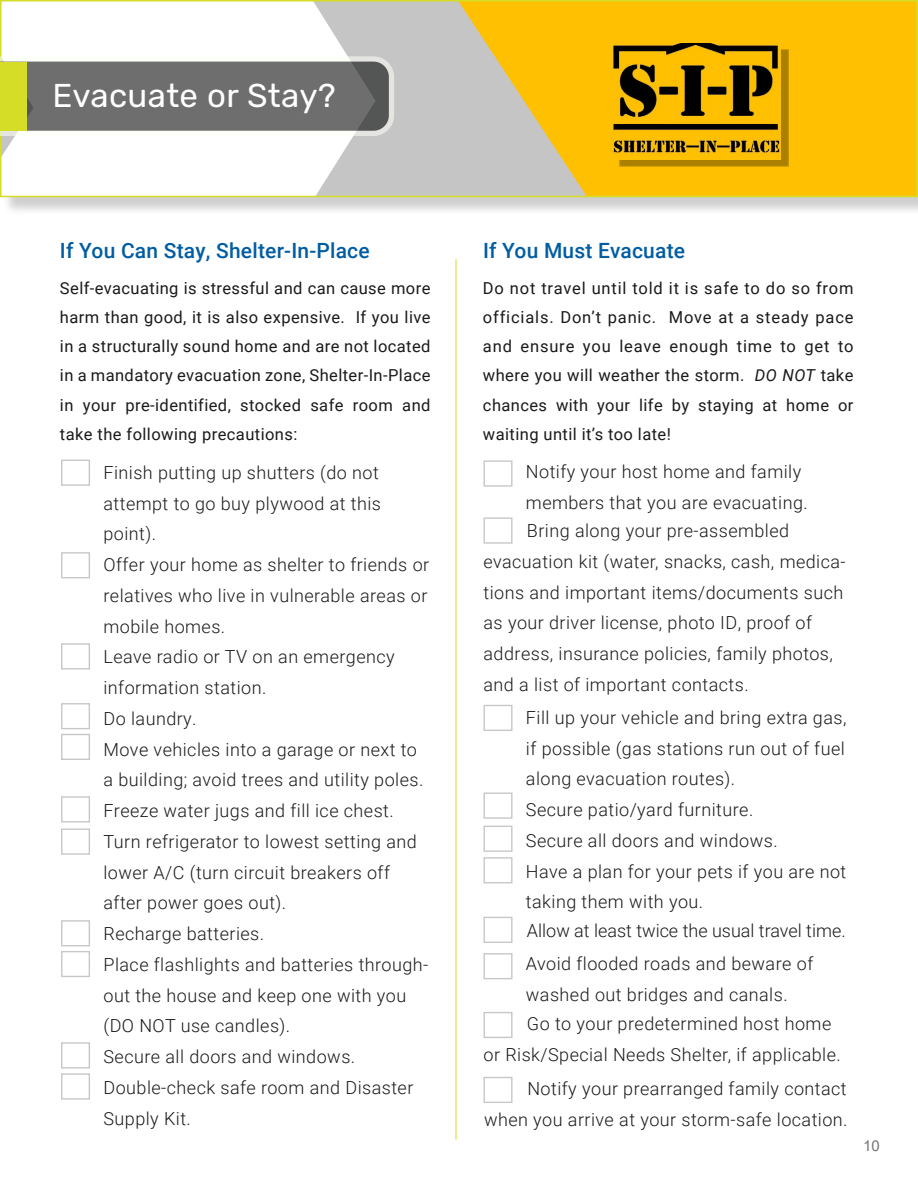
<style>
.page{position:relative;width:918px;height:1188px;background:#fff}
.page>*{position:absolute;margin:0;border:0;box-sizing:border-box;transform-origin:0 0}
.t1{font:33px "Rubik";letter-spacing:.01em;color:#fff}
.t2{font:500 21px "Roboto";letter-spacing:.01em;color:#005da3}
.t3{font:300 18px/30.8px "Roboto";letter-spacing:.025em;color:#1a1a1a}
.t4{font:300 18px "Roboto";color:#1a1a1a}
.t5{font:16.5px/29.2px "Roboto";letter-spacing:.025em;color:#1a1a1a;text-align:justify}
.t6{font:15px "Arial";color:#747576}
.s1{font-style:italic}
</style>
<div class="page">
<div style="left:2px;top:2px;width:916px;height:214px;background:#000;opacity:.19"></div>
<svg style="left:3px;top:3px;width:141px;height:191px"></svg>
<svg style="left:144px;top:3px;width:771px;height:191px;fill:#ffc001"></svg>
<div style="left:0;top:0;width:918px;height:197px;border:2px solid #d5dd26"></div>
<svg style="left:0;top:56px;width:394px;height:80px;background:#828281"></svg>
<div style="left:0;top:62px;width:27px;height:69px;background:#d5dd26"></div>
<div style="left:618px;top:49px;width:170px;height:117px;background:#000;opacity:.33"></div>
<img style="left:612px;top:44px;width:168px;height:115px">
<div style="left:61px;top:460px;width:29px;height:26px;border:1px solid #c7c7c7"></div>
<div style="left:484px;top:460px;width:29px;height:27px;border:1px solid #c7c7c7"></div>
<div style="left:484px;top:517px;width:29px;height:27px;border:1px solid #c7c7c7"></div>
<div style="left:61px;top:703px;width:29px;height:26px;border:1px solid #c7c7c7"></div>
<div style="left:61px;top:829px;width:29px;height:26px;border:1px solid #c7c7c7"></div>
<div style="left:484px;top:793px;width:29px;height:26px;border:1px solid #c7c7c7"></div>
<div style="left:61px;top:734px;width:29px;height:26px;border:1px solid #c7c7c7"></div>
<div style="left:484px;top:705px;width:29px;height:26px;border:1px solid #c7c7c7"></div>
<div style="left:61px;top:796px;width:29px;height:27px;border:1px solid #c7c7c7"></div>
<div style="left:61px;top:920px;width:29px;height:26px;border:1px solid #c7c7c7"></div>
<div style="left:61px;top:951px;width:29px;height:26px;border:1px solid #c7c7c7"></div>
<div style="left:61px;top:1042px;width:29px;height:27px;border:1px solid #c7c7c7"></div>
<div style="left:61px;top:1073px;width:29px;height:27px;border:1px solid #c7c7c7"></div>
<div style="left:61px;top:552px;width:29px;height:26px;border:1px solid #c7c7c7"></div>
<div style="left:484px;top:826px;width:29px;height:26px;border:1px solid #c7c7c7"></div>
<div style="left:484px;top:917px;width:29px;height:26px;border:1px solid #c7c7c7"></div>
<div style="left:484px;top:953px;width:29px;height:26px;border:1px solid #c7c7c7"></div>
<div style="left:484px;top:1077px;width:29px;height:26px;border:1px solid #c7c7c7"></div>
<div style="left:484px;top:1012px;width:29px;height:26px;border:1px solid #c7c7c7"></div>
<div style="left:61px;top:643px;width:29px;height:27px;border:1px solid #c7c7c7"></div>
<div style="left:484px;top:857px;width:29px;height:26px;border:1px solid #c7c7c7"></div>
<hr style="left:456px;top:259px;width:1px;height:881px;background:#d5dd26">
<h1 class="t1" style="left:53px;top:77px;width:285px">Evacuate or Stay?</h1>
<h2 class="t2" style="left:60px;top:236px;width:311px">If You Can Stay, Shelter-In-Place</h2>
<h2 class="t2" style="left:483px;top:236px;width:204px">If You Must Evacuate</h2>
<p class="t5" style="left:60px;top:272px;width:372px">Self-evacuating is stressful and can cause more harm than good, it is also expensive. If you live in a structurally sound home and are not located in a mandatory evacuation zone, Shelter-In-Place in your pre-identified, stocked safe room and take the following precautions:</p>
<p class="t5" style="left:483px;top:272px;width:372px">Do not travel until told it is safe to do so from officials. Don’t panic. Move at a steady pace and ensure you leave enough time to get to where you will weather the storm. <span class="s1">DO NOT</span> take chances with your life by staying at home or waiting until it’s too late!</p>
<p class="t3" style="left:104px;top:457px;width:327px">Finish putting up shutters (do not attempt to go buy plywood at this point).<br>Offer your home as shelter to friends or relatives who live in vulnerable areas or mobile homes.<br>Leave radio or TV on an emergency information station.</p>
<p class="t3" style="left:104px;top:703px;width:326px">Do laundry.<br>Move vehicles into a garage or next to a building; avoid trees and utility poles.<br>Freeze water jugs and fill ice chest.<br>Turn refrigerator to lowest setting and lower A/C (turn circuit breakers off after power goes out).<br>Recharge batteries.<br>Place flashlights and batteries through&shy;out the house and keep one with you (DO NOT use candles).<br>Secure all doors and windows.<br>Double-check safe room and Disaster<br>Supply Kit.</p>
<p class="t3" style="left:526px;top:455px;width:277px">Notify your host home and family</p>
<p class="t3" style="left:526px;top:486px;width:283px">members that you are evacuating.</p>
<p class="t3" style="left:484px;top:515px;width:364px;text-indent:43px">Bring along your pre-assembled evacuation kit (water, snacks, cash, medica&shy;tions and important items/documents such as your driver license, photo ID, proof of address, insurance policies, family photos, and a list of important contacts.</p>
<p class="t3" style="left:526px;top:701px;width:322px">Fill up your vehicle and bring extra gas,</p>
<p class="t3" style="left:526px;top:732px;width:320px">if possible (gas stations run out of fuel along evacuation routes).</p>
<p class="t3" style="left:526px;top:794px;width:253px">Secure patio/yard furniture.<br>Secure all doors and windows.</p>
<p class="t3" style="left:526px;top:855px;width:322px">Have a plan for your pets if you are not</p>
<p class="t3" style="left:526px;top:886px;width:179px">taking them with you.</p>
<p class="t4" style="left:527px;top:918px;width:320px">Allow at least twice the usual travel time.</p>
<p class="t3" style="left:526px;top:947px;width:289px">Avoid flooded roads and beware of</p>
<p class="t3" style="left:526px;top:978px;width:263px">washed out bridges and canals.</p>
<p class="t3" style="left:484px;top:1008px;width:359px;text-indent:43px">Go to your predetermined host home or Risk/Special Needs Shelter, if applicable.</p>
<p class="t3" style="left:484px;top:1072px;width:365px;text-align:right">Notify your prearranged family contact when you arrive at your storm-safe location.</p>
<p class="t6" style="left:863px;top:1135px;width:18px">10</p>
</div>
